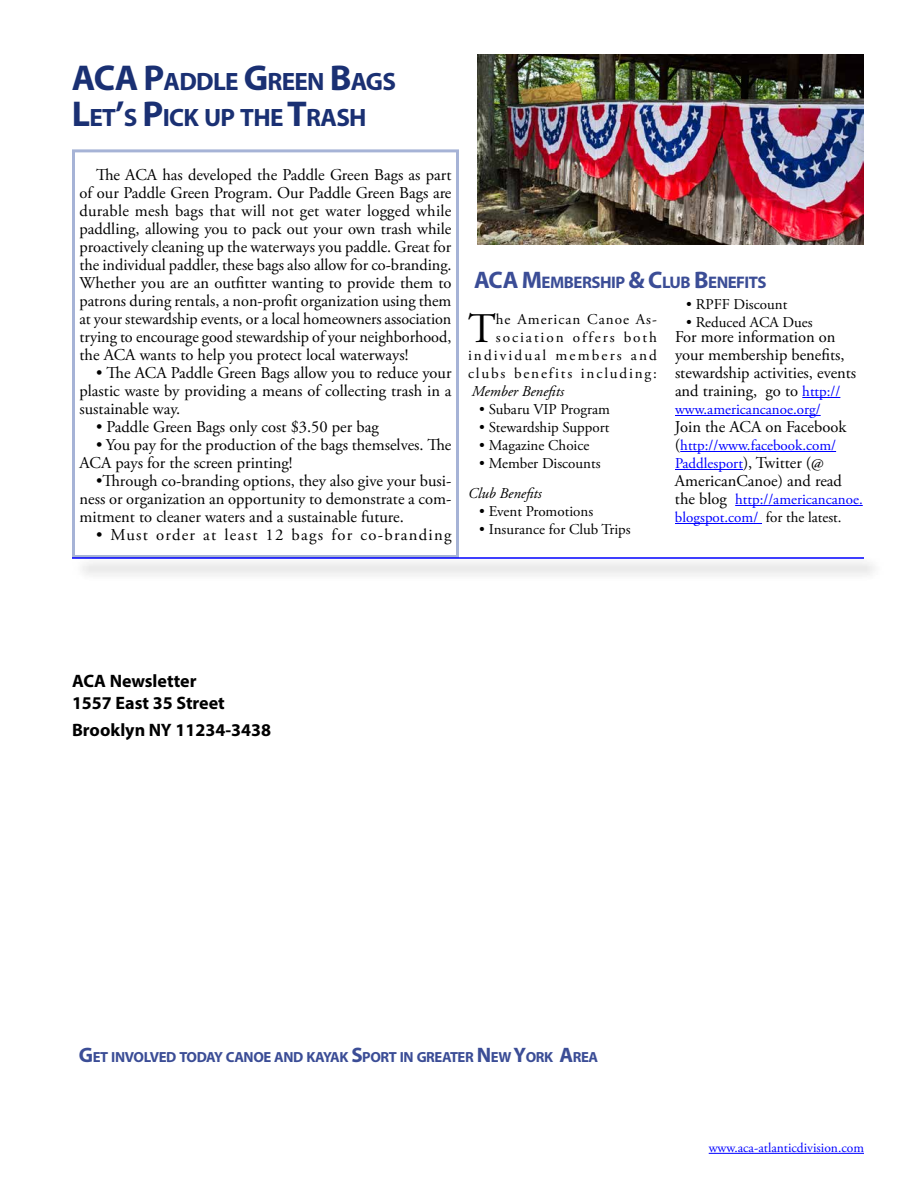
<style>
.page{position:relative;width:918px;height:1188px;background:#fff}
.page>*{position:absolute;margin:0;border:0;box-sizing:border-box;transform-origin:0 0}
.t1{font:42.15px "Adobe Garamond Pro";color:#000}
.t2{font:700 36px "Myriad Pro";color:#1a3073}
.t3{font:700 25.2px/36px "Myriad Pro";letter-spacing:-.03em;color:#1a3073}
.t4{font:700 24px "Myriad Pro";color:#3b4d96}
.t5{font:700 18px/21.6px "Myriad Pro";color:#000}
.t6{font:700 16.8px "Myriad Pro";letter-spacing:-.03em;color:#3b4d96}
.t7{font:16.5px/18px "Adobe Garamond Pro";letter-spacing:-.005em;color:#000;text-align:justify}
.t8{font:15px "Adobe Garamond Pro";color:#000}
.t9{font:15px/18px "Adobe Garamond Pro";letter-spacing:-.04em;color:#00f}
.t10{font:15px/18px "Adobe Garamond Pro";letter-spacing:.065em;color:#000;text-align:right}
.t11{font:italic 15px "Adobe Garamond Pro";color:#000}
.t12{font:700 14.7px "Myriad Pro";letter-spacing:-.03em;color:#3b4d96}
.t13{font:13.5px "Adobe Garamond Pro";color:#00f}
.s1{font-size:36px}
.s2{font-size:24px}
.s3{font-size:15px;color:#00f}
.s4{font-size:16.5px;color:#000}
.s5{color:#000}
.s6{font-size:21px}
</style>
<div class="page">
<hr style="left:709px;top:1153px;width:155px;height:1px;background:#00f">
<div style="left:72px;top:149px;width:387px;height:409px;border:3px solid #a6b3d6"></div>
<img style="left:477px;top:54px;width:387px;height:191px">
<hr style="left:802px;top:397px;width:38px;height:1px;background:#00f">
<hr style="left:675px;top:415px;width:146px;height:1px;background:#00f">
<hr style="left:680px;top:451px;width:156px;height:1px;background:#00f">
<hr style="left:675px;top:469px;width:68px;height:1px;background:#00f">
<hr style="left:735px;top:505px;width:128px;height:1px;background:#00f">
<hr style="left:675px;top:523px;width:87px;height:1px;background:#00f">
<div style="left:72px;top:556px;width:813px;height:25px;background:#f3f3f3"></div>
<hr style="left:72px;top:557px;width:792px;height:2px;background:#00f">
<h2 class="t2" style="left:72px;top:54px;width:23px">ACA</h2>
<h3 class="t3" style="left:72px;top:63px;width:326px;text-indent:72px"><span class="s1">P</span>ADDLE <span class="s1">G</span>REEN <span class="s1">B</span>AGS<br><span class="s1">L</span>ET<span class="s1">’</span>S <span class="s1">P</span>ICK UP THE <span class="s1">T</span>RASH</h3>
<p class="t7" style="left:80px;top:166px;width:374px;text-indent:16px">The ACA has developed the Paddle Green Bags as part of our Paddle Green Program. Our Paddle Green Bags are durable mesh bags that will not get water logged while paddling, allowing you to pack out your own trash while proactively cleaning up the waterways you paddle. Great for the individual paddler, these bags also allow for co-branding.<br>Whether you are an outfitter wanting to provide them to patrons during rentals, a non-profit organization using them at your stewardship events, or a local homeowners association trying to encourage good stewardship of your neighborhood, the ACA wants to help you protect local waterways!</p>
<p class="t7" style="left:80px;top:364px;width:374px;text-indent:16px">• The ACA Paddle Green Bags allow you to reduce your plastic waste by providing a means of collecting trash in a sustainable way.</p>
<p class="t7" style="left:96px;top:418px;width:284px">• Paddle Green Bags only cost $3.50 per bag</p>
<p class="t7" style="left:80px;top:436px;width:373px;text-indent:16px">• You pay for the production of the bags themselves. The<br>ACA pays for the screen printing!</p>
<p class="t7" style="left:80px;top:472px;width:374px;text-indent:16px">•Through co-branding options, they also give your busi&shy;ness or organization an opportunity to demonstrate a com&shy;mitment to cleaner waters and a sustainable future.</p>
<p class="t7" style="left:96px;top:526px;width:357px">• Must order at least 12 bags for co-branding</p>
<h3 class="t4" style="left:474px;top:264px;width:16px">ACA</h3>
<p class="t6" style="left:522px;top:271px;width:246px"><span class="s2">M</span>EMBERSHIP <span class="s2">&amp; C</span>LUB <span class="s2">B</span>ENEFITS</p>
<h1 class="t1" style="left:468px;top:303px;width:29px">T</h1>
<p class="t8" style="left:686px;top:295px;width:103px">• RPFF Discount</p>
<p class="t8" style="left:686px;top:313px;width:128px">• Reduced ACA Dues</p>
<p class="t7" style="left:675px;top:328px;width:183px;text-align:left">For more information on your membership benefits, stewardship activities, events and training, go to <span class="s3">http://</span></p>
<p class="t9" style="left:675px;top:401px;width:147px">www.americancanoe.org/</p>
<p class="t7" style="left:675px;top:418px;width:173px">Join the ACA on Facebook</p>
<p class="t9" style="left:675px;top:437px;width:163px"><span class="s4">(</span>http://www.facebook.com/<br>Paddlesport<span class="s4">), Twitter (@</span></p>
<p class="t7" style="left:675px;top:472px;width:168px">AmericanCanoe) and read</p>
<p class="t9" style="left:675px;top:491px;width:189px"><span class="s4">the blog</span> http://americancanoe. blogspot.com/ <span class="s5">for the latest.</span></p>
<p class="t10" style="left:468px;top:311px;width:191px">he American Canoe As&shy;sociation offers both individual members and clubs benefits including:</p>
<p class="t11" style="left:472px;top:382px;width:94px">Member Benefits</p>
<p class="t8" style="left:479px;top:400px;width:132px">• Subaru VIP Program</p>
<p class="t8" style="left:479px;top:418px;width:132px">• Stewardship Support</p>
<p class="t8" style="left:479px;top:436px;width:112px">• Magazine Choice</p>
<p class="t8" style="left:479px;top:454px;width:123px">• Member Discounts</p>
<p class="t11" style="left:468px;top:484px;width:75px">Club Benefits</p>
<p class="t8" style="left:479px;top:502px;width:115px">• Event Promotions</p>
<p class="t8" style="left:479px;top:520px;width:153px">• Insurance for Club Trips</p>
<p class="t5" style="left:72px;top:670px;width:154px">ACA Newsletter<br>1557 East 35 Street</p>
<p class="t5" style="left:72px;top:718px;width:201px">Brooklyn NY 11234-3438</p>
<p class="t12" style="left:79px;top:1047px;width:521px"><span class="s6">G</span>ET INVOLVED TODAY CANOE AND KAYAK <span class="s6">S</span>PORT IN GREATER <span class="s6">N</span> EW <span class="s6">Y</span>ORK <span class="s6">A</span>REA</p>
<p class="t13" style="left:709px;top:1140px;width:157px">www.aca-atlanticdivision.com</p>
</div>
